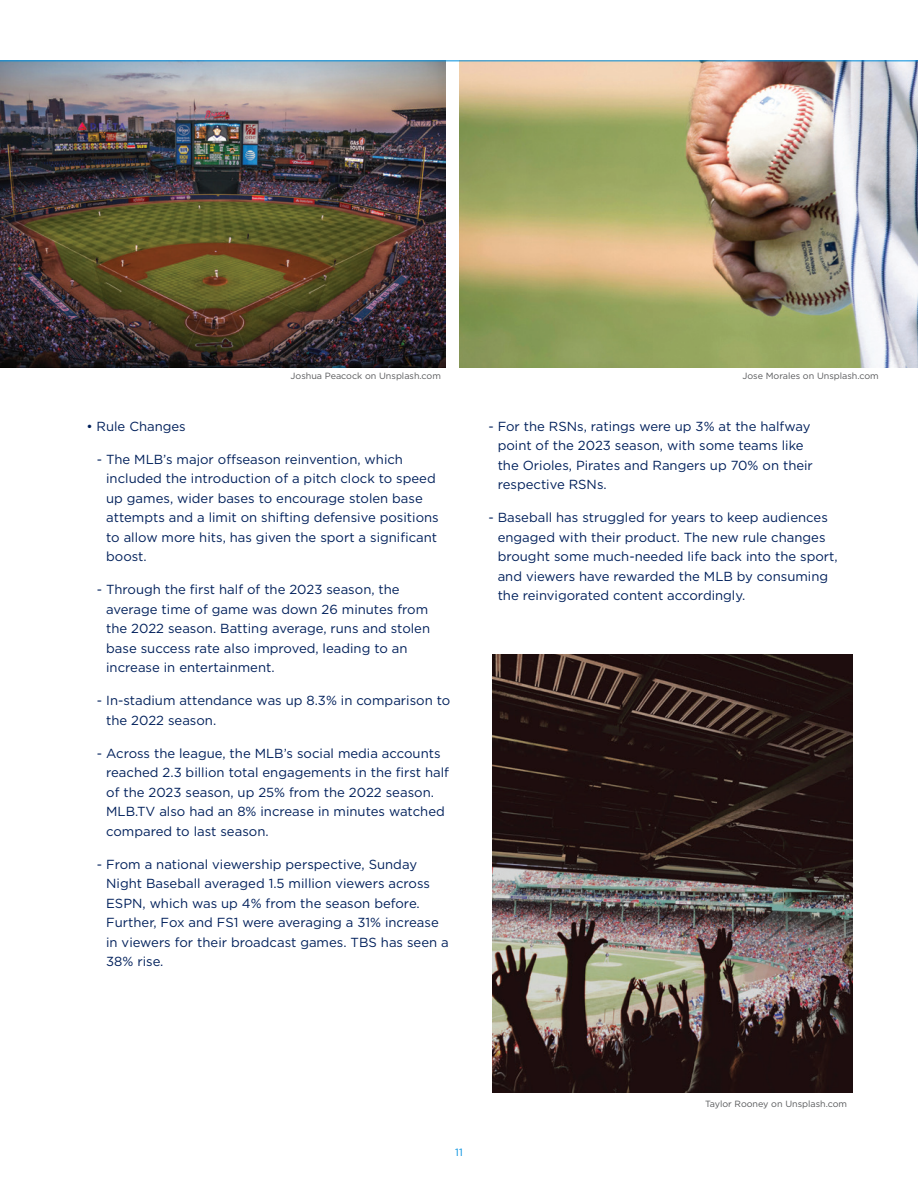
<style>
.page{position:relative;width:918px;height:1188px;background:#fff}
.page>*{position:absolute;margin:0;border:0;box-sizing:border-box;transform-origin:0 0}
.bullet_2{font:13.2px/19.5px "Gotham";color:#00205b}
.body_copy{font:13.2px "Gotham";color:#00205b}
.t1{font:10.5px "Gotham";color:#008fde}
.image_credit{font:9px "Gotham";color:#57585a}
</style>
<div class="page">
<img style="left:0;top:61px;width:445px;height:307px">
<img style="left:459px;top:61px;width:459px;height:307px">
<img style="left:492px;top:655px;width:361px;height:438px">
<hr style="left:0;top:60px;width:918px;height:1px;background:#008fde">
<p class="image_credit" style="left:291px;top:370px;width:152px">Joshua Peacock on Unsplash.com</p>
<p class="body_copy" style="left:86px;top:418px;width:101px">• Rule Changes</p>
<p class="bullet_2" style="left:106px;top:449px;width:334px;text-indent:-9px">- The MLB’s major offseason reinvention, which included the introduction of a pitch clock to speed up games, wider bases to encourage stolen base attempts and a limit on shifting defensive positions to allow more hits, has given the sport a significant boost.</p>
<p class="bullet_2" style="left:106px;top:579px;width:325px;text-indent:-9px">- Through the first half of the 2023 season, the average time of game was down 26 minutes from the 2022 season. Batting average, runs and stolen base success rate also improved, leading to an increase in entertainment.</p>
<p class="bullet_2" style="left:106px;top:690px;width:346px;text-indent:-9px">- In-stadium attendance was up 8.3% in comparison to the 2022 season.</p>
<p class="bullet_2" style="left:106px;top:743px;width:344px;text-indent:-9px">- Across the league, the MLB’s social media accounts reached 2.3 billion total engagements in the first half of the 2023 season, up 25% from the 2022 season.<br>MLB.TV also had an 8% increase in minutes watched compared to last season.</p>
<p class="bullet_2" style="left:106px;top:854px;width:344px;text-indent:-9px">- From a national viewership perspective, Sunday Night Baseball averaged 1.5 million viewers across ESPN, which was up 4% from the season before.<br>Further, Fox and FS1 were averaging a 31% increase in viewers for their broadcast games. TBS has seen a 38% rise.</p>
<p class="image_credit" style="left:743px;top:370px;width:138px">Jose Morales on Unsplash.com</p>
<p class="bullet_2" style="left:498px;top:416px;width:317px;text-indent:-9px">- For the RSNs, ratings were up 3% at the halfway point of the 2023 season, with some teams like the Orioles, Pirates and Rangers up 70% on their respective RSNs.</p>
<p class="bullet_2" style="left:498px;top:507px;width:342px;text-indent:-9px">- Baseball has struggled for years to keep audiences engaged with their product. The new rule changes brought some much-needed life back into the sport, and viewers have rewarded the MLB by consuming the reinvigorated content accordingly.</p>
<p class="t1" style="left:455px;top:1145px;width:9px">11</p>
<p class="image_credit" style="left:705px;top:1098px;width:144px">Taylor Rooney on Unsplash.com</p>
</div>
